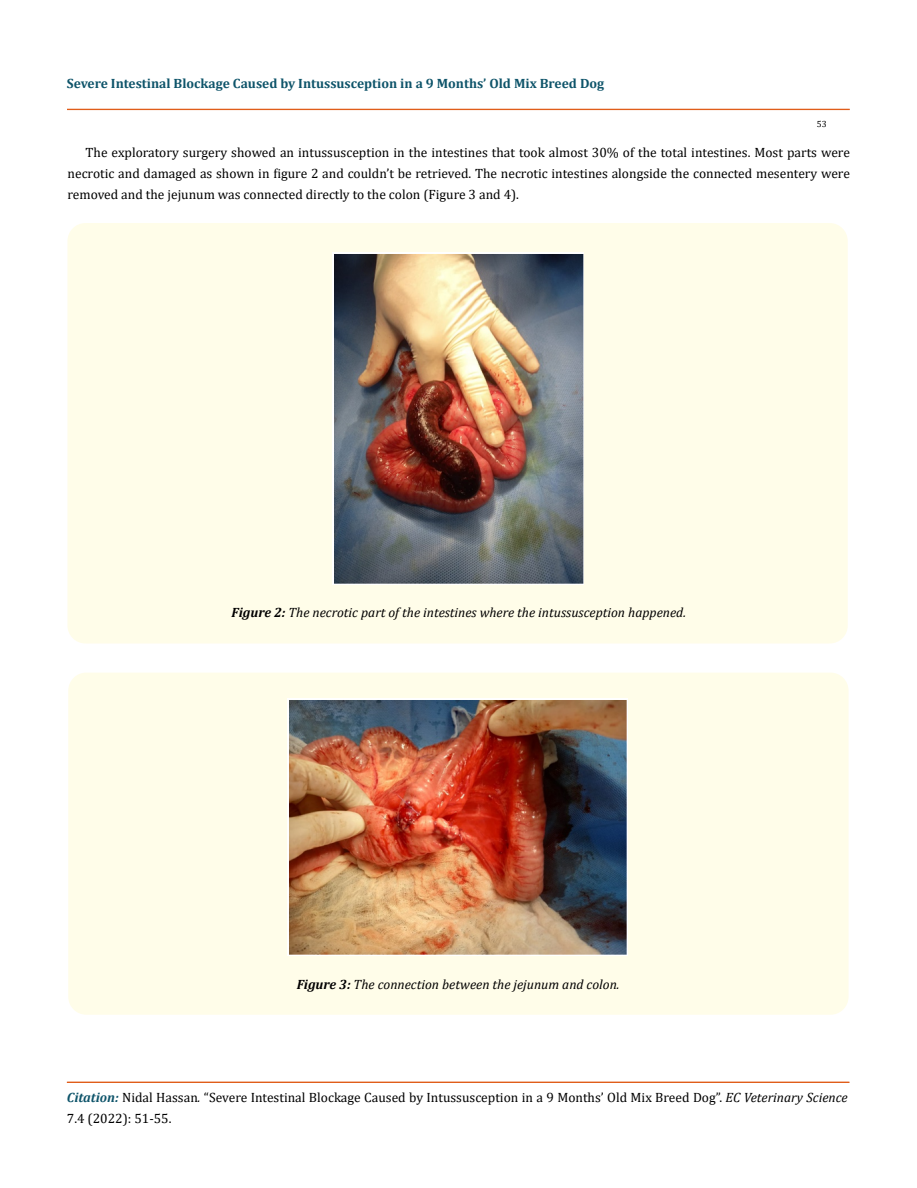
<style>
.page{position:relative;width:917px;height:1188px;background:#fff}
.page>*{position:absolute;margin:0;border:0;box-sizing:border-box;transform-origin:0 0}
.t1{font:13.5px/21px "Cambria";color:#000}
.t2{font:italic 13.5px "Cambria";color:#000}
.t3{font:700 13.5px "Cambria";color:#0e546a}
.t4{font:9px "Cambria";color:#000}
.s1{font-weight:700}
.s2{font-weight:700;font-style:italic;color:#0e546a}
.s3{font-style:italic}
</style>
<div class="page">
<div style="left:67px;top:109px;width:782px;height:1px;border:1px solid #e05d1a"></div>
<div style="left:67px;top:1082px;width:782px;height:1px;border:1px solid #e05d1a"></div>
<div style="left:67px;top:223px;width:780px;height:421px;background:#fffde9;border-radius:18px"></div>
<img style="left:332px;top:252px;width:251px;height:332px">
<div style="left:68px;top:673px;width:780px;height:342px;background:#fffde9;border-radius:18px"></div>
<img style="left:287px;top:699px;width:340px;height:257px">
<p class="t3" style="left:67px;top:74px;width:539px">Severe Intestinal Blockage Caused by Intussusception in a 9 Months’ Old Mix Breed Dog</p>
<p class="t4" style="left:816px;top:118px;width:11px">53</p>
<p class="t1" style="left:68px;top:142px;width:783px;text-align:justify;text-indent:18px">The exploratory surgery showed an intussusception in the intestines that took almost 30% of the total intestines. Most parts were necrotic and damaged as shown in figure 2 and couldn’t be retrieved. The necrotic intestines alongside the connected mesentery were removed and the jejunum was connected directly to the colon (Figure 3 and 4).</p>
<p class="t2" style="left:231px;top:602px;width:456px"><span class="s1">Figure 2:</span> The necrotic part of the intestines where the intussusception happened.</p>
<p class="t2" style="left:297px;top:975px;width:324px"><span class="s1">Figure 3:</span> The connection between the jejunum and colon.</p>
<p class="t1" style="left:67px;top:1087px;width:782px"><span class="s2">Citation:</span> Nidal Hassan<span class="s3">.</span> “Severe Intestinal Blockage Caused by Intussusception in a 9 Months’ Old Mix Breed Dog”. <span class="s3">EC Veterinary Science<br></span>7.4 (2022): 51-55.</p>
</div>
